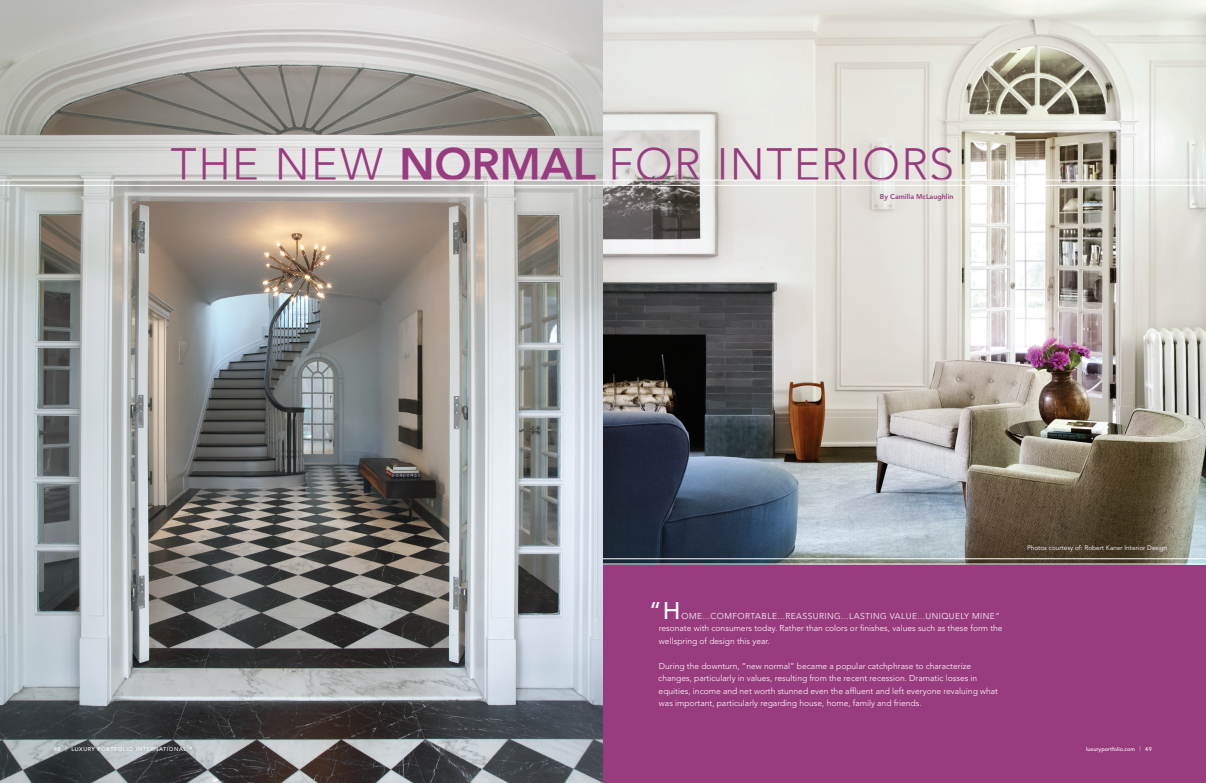
<style>
.page{position:relative;width:1206px;height:783px;background:#fff}
.page>*{position:absolute;margin:0;border:0;box-sizing:border-box;transform-origin:0 0}
.t1{font:300 45px "Avenir LT Std";letter-spacing:.035em;color:#983c7f}
.t2{font:500 24px "Avenir LT Std";color:#fff}
.t3{font:300 8.5px/12.5px "Avenir LT Std";color:#fff}
.t4{font:300 8.5px/12.5px "Avenir LT Std";letter-spacing:.05em;color:#fff}
.t5{font:800 7px "Avenir LT Std";color:#983c7f}
.t6{font:6.5px "Avenir LT Std";color:#fff}
.t7{font:500 5.5px "Avenir LT Std";letter-spacing:.1em;color:#fff}
.s1{font-weight:800}
</style>
<div class="page">
<div style="left:603px;top:343px;width:603px;height:440px;background:#983c7f"></div>
<img style="left:603px;top:0;width:603px;height:564px">
<hr style="left:0;top:564px;width:1206px;height:1px;background:#fff">
<hr style="left:0;top:558px;width:1206px;height:1px;background:#fff">
<img style="left:0;top:0;width:603px;height:783px">
<hr style="left:0;top:185px;width:1206px;height:1px;background:#fff">
<hr style="left:0;top:180px;width:1206px;height:1px;background:#fff">
<h1 class="t1" style="left:171px;top:138px;width:785px">the new <span class="s1">normal</span> for I nteriors</h1>
<p class="t5" style="left:880px;top:192px;width:75px">By Camilla McLaughlin</p>
<p class="t7" style="left:54px;top:746px;width:139px">48 <sup>|</sup> LUXURY PORTFOLIO INTERNATIONAL <sup>TM</sup></p>
<h2 class="t2" style="left:649px;top:597px;width:33px">“H</h2>
<p class="t4" style="left:659px;top:610px;width:345px;text-indent:23px">ome...comfortable...reassuring...lasting value...uniquely mine” resonate with consumers today. Rather than colors or finishes, values such as these form the wellspring of design this year.</p>
<p class="t3" style="left:658px;top:660px;width:341px">During the downturn, “new normal” became a popular catchphrase to characterize changes, particularly in values, resulting from the recent recession. Dramatic losses in equities, income and net worth stunned even the affluent and left everyone revaluing what was important, particularly regarding house, home, family and friends.</p>
<p class="t6" style="left:1027px;top:544px;width:142px">Photos courtesy of: Robert Kaner Interior Design</p>
<p class="t7" style="left:1086px;top:746px;width:67px">LUXURYPORTFOLIO.COM <sup>|</sup> 49</p>
</div>
